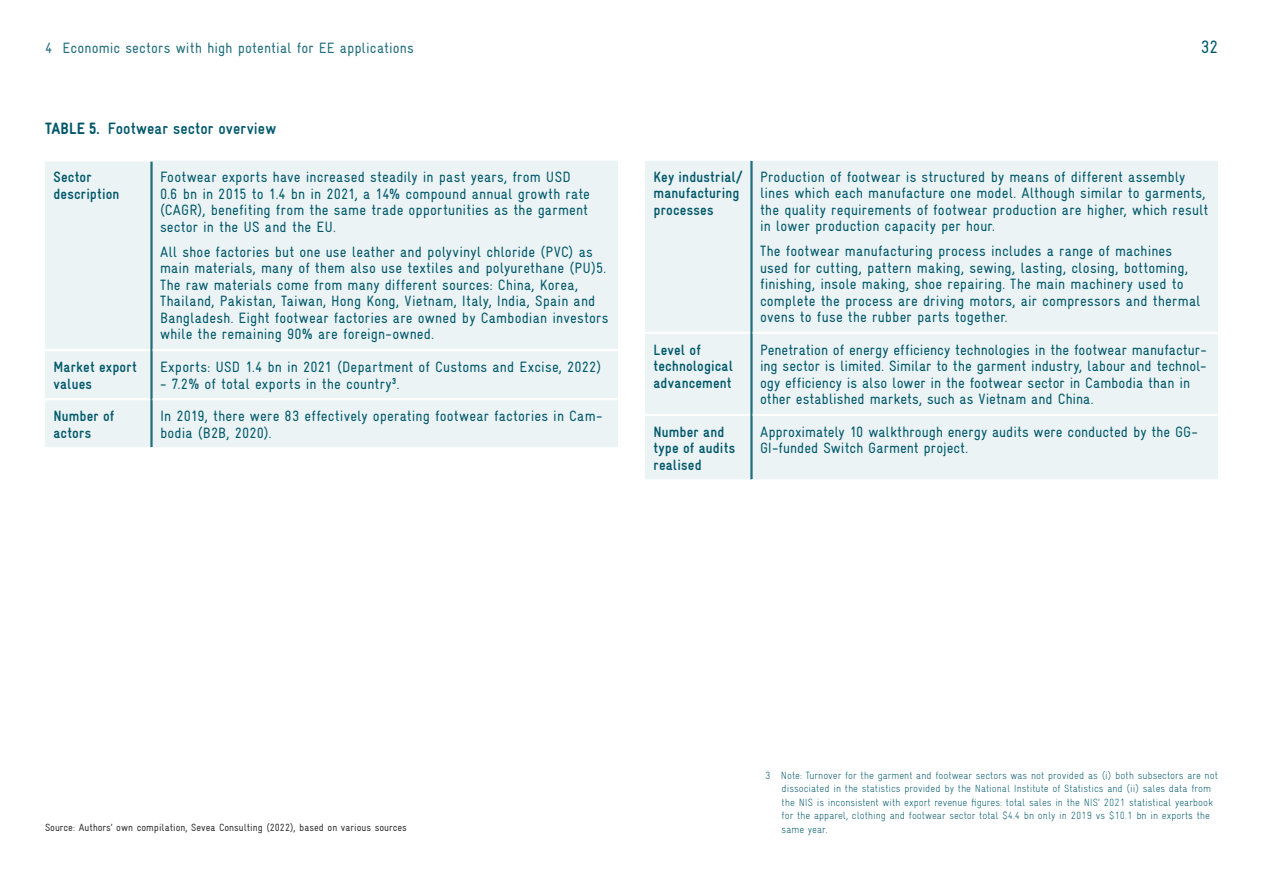
<style>
.page{position:relative;width:1263px;height:893px;background:#fff}
.page>*{position:absolute;margin:0;border:0;box-sizing:border-box;transform-origin:0 0}
.t1{font:18px "Gravur Condensed Pro";color:#00586b}
.Table_Titel{font:700 16.5px "Gravur Condensed Pro";letter-spacing:.005em;color:#00586b}
.Tabellen{font:15px/16.5px "Gravur Condensed Pro";letter-spacing:.01em;color:#00586b}
.Tabellen-2{font:700 15px/16.5px "Gravur Condensed Pro";letter-spacing:.01em;color:#00586b}
.t2{font:15px "Gravur Condensed Pro";letter-spacing:.01em;color:#216e7e}
.Tabellen-3{font:300 10.5px/13.5px "Gravur Condensed Pro";color:#00586b}
.Source{font:10.5px "Gravur Condensed Pro";color:#333}
.s1{font-weight:900}
</style>
<div class="page">
<div style="left:45px;top:162px;width:105px;height:285px;background:#ebf3f4"></div>
<div style="left:153px;top:161px;width:465px;height:286px;background:#ebf3f4"></div>
<div style="left:152px;top:350px;width:466px;height:49px;background:#ebf3f4"></div>
<hr style="left:45px;top:349px;width:105px;height:2px;background:#fff">
<hr style="left:45px;top:398px;width:105px;height:2px;background:#fff">
<hr style="left:150px;top:162px;width:3px;height:188px;background:#216e7e">
<hr style="left:150px;top:350px;width:3px;height:49px;background:#216e7e">
<hr style="left:150px;top:399px;width:3px;height:48px;background:#216e7e">
<hr style="left:153px;top:349px;width:465px;height:2px;background:#fff">
<hr style="left:153px;top:398px;width:465px;height:2px;background:#fff">
<div style="left:645px;top:161px;width:105px;height:318px;background:#ebf3f4"></div>
<div style="left:753px;top:161px;width:465px;height:318px;background:#ebf3f4"></div>
<div style="left:751px;top:333px;width:467px;height:82px;background:#ebf3f4"></div>
<hr style="left:645px;top:332px;width:105px;height:2px;background:#fff">
<hr style="left:645px;top:414px;width:105px;height:2px;background:#fff">
<hr style="left:750px;top:161px;width:3px;height:172px;background:#216e7e">
<hr style="left:750px;top:415px;width:3px;height:64px;background:#216e7e">
<hr style="left:750px;top:333px;width:3px;height:82px;background:#216e7e">
<hr style="left:753px;top:332px;width:465px;height:2px;background:#fff">
<hr style="left:753px;top:414px;width:465px;height:2px;background:#fff">
<p class="t2" style="left:45px;top:39px;width:370px">4 Economic sectors with high potential for EE applications</p>
<p class="Table_Titel" style="left:45px;top:119px;width:233px"><span class="s1">TABLE 5.</span> Footwear sector overview</p>
<p class="Tabellen-2" style="left:54px;top:169px;width:67px">Sector description</p>
<p class="Tabellen" style="left:160px;top:169px;width:431px">Footwear exports have increased steadily in past years, from USD 0.6 bn in 2015 to 1.4 bn in 2021, a 14% compound annual growth rate (CAGR), benefiting from the same trade opportunities as the garment sector in the US and the EU.</p>
<p class="Tabellen" style="left:160px;top:244px;width:450px">All shoe factories but one use leather and polyvinyl chloride (PVC) as main materials, many of them also use textiles and polyurethane (PU)5.<br>The raw materials come from many different sources: China, Korea, Thailand, Pakistan, Taiwan, Hong Kong, Vietnam, Italy, India, Spain and Bangladesh. Eight footwear factories are owned by Cambodian investors while the remaining 90% are foreign-owned.</p>
<p class="Tabellen-2" style="left:54px;top:359px;width:85px">Market export values</p>
<p class="Tabellen" style="left:160px;top:359px;width:443px">Exports: USD 1.4 bn in 2021 (Department of Customs and Excise, 2022)</p>
<p class="Tabellen" style="left:160px;top:375px;width:241px">- 7.2% of total exports in the country<sup>3</sup>.</p>
<p class="Tabellen-2" style="left:53px;top:408px;width:62px">Number of actors</p>
<p class="Tabellen" style="left:160px;top:408px;width:444px">In 2019, there were 83 effectively operating footwear factories in Cam&shy;bodia (B2B, 2020).</p>
<p class="t1" style="left:1201px;top:36px;width:19px">32</p>
<p class="Tabellen-2" style="left:653px;top:168px;width:90px">Key industrial/ manufacturing processes</p>
<p class="Tabellen" style="left:760px;top:168px;width:450px">Production of footwear is structured by means of different assembly lines which each manufacture one model. Although similar to garments, the quality requirements of footwear production are higher, which result in lower production capacity per hour.</p>
<p class="Tabellen" style="left:760px;top:243px;width:442px">The footwear manufacturing process includes a range of machines used for cutting, pattern making, sewing, lasting, closing, bottoming, finishing, insole making, shoe repairing. The main machinery used to complete the process are driving motors, air compressors and thermal ovens to fuse the rubber parts together.</p>
<p class="Tabellen-2" style="left:653px;top:342px;width:81px">Level of technological advancement</p>
<p class="Tabellen" style="left:760px;top:341px;width:448px">Penetration of energy efficiency technologies in the footwear manufactur&shy;ing sector is limited. Similar to the garment industry, labour and technol&shy;ogy efficiency is also lower in the footwear sector in Cambodia than in other established markets, such as Vietnam and China.</p>
<p class="Tabellen-2" style="left:653px;top:424px;width:83px">Number and type of audits realised</p>
<p class="Tabellen" style="left:760px;top:424px;width:439px">Approximately 10 walkthrough energy audits were conducted by the GG-<br>GI-funded Switch Garment project.</p>
<p class="Source" style="left:45px;top:822px;width:363px">Source: Authors’ own compilation, Sevea Consulting (2022), based on various sources</p>
<p class="Tabellen-3" style="left:782px;top:768px;width:438px;text-indent:-16px">3 Note: Turnover for the garment and footwear sectors was not provided as (i) both subsectors are not dissociated in the statistics provided by the National Institute of Statistics and (ii) sales data from the NIS is inconsistent with export revenue figures: total sales in the NIS’ 2021 statistical yearbook for the apparel, clothing and footwear sector total $4.4 bn only in 2019 vs $10.1 bn in exports the same year.</p>
</div>
